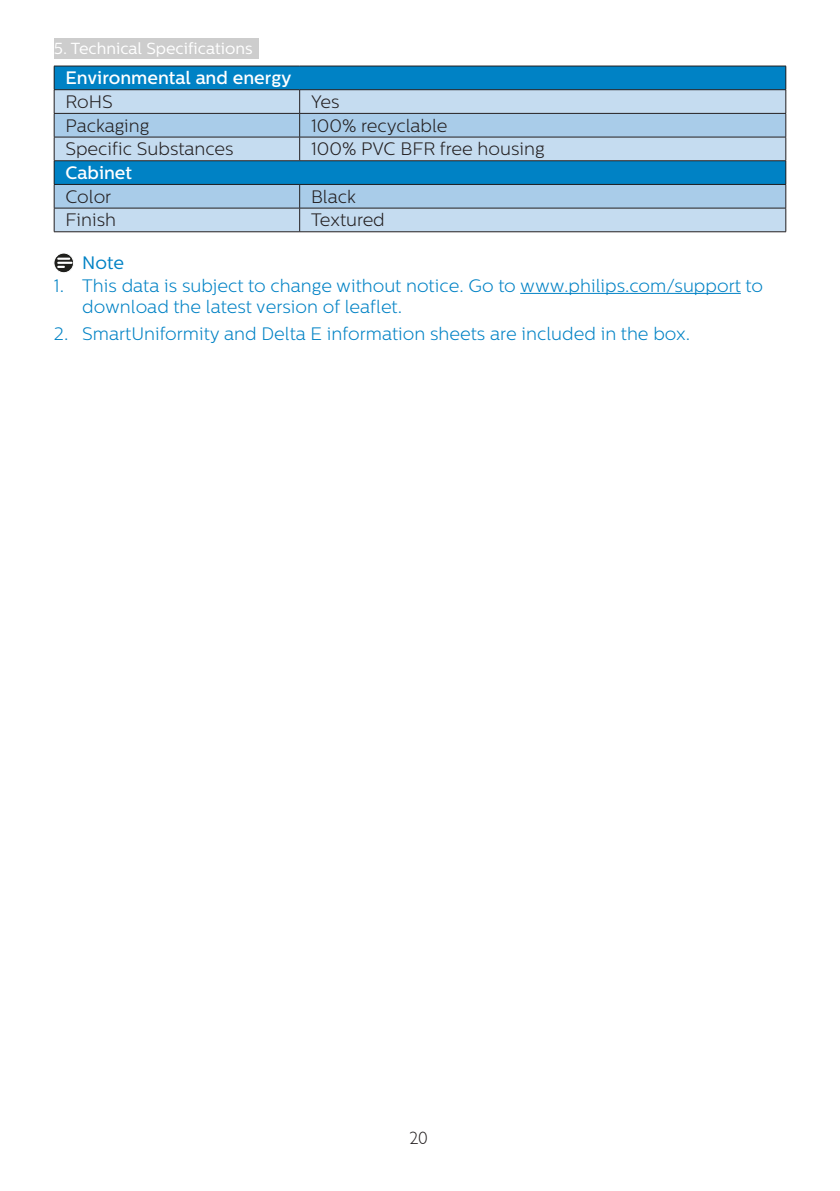
<style>
.page{position:relative;width:840px;height:1191px;background:#fff}
.page>*{position:absolute;margin:0;border:0;box-sizing:border-box;transform-origin:0 0}
.Note_body{font:300 18px/21.6px "Centrale Sans";color:#0082c5}
.t1{font:300 18px "Centrale Sans";color:#231f20}
.t2{font:500 18px "Centrale Sans";color:#fff}
.Heading_4_Blue{font:18px "Centrale Sans";color:#0082c5}
.t3{font:300 18px "Gill Alt One";color:#231f20}
.t4{font:16px "Centrale Sans";color:#fff}
</style>
<div class="page">
<div style="left:54px;top:38px;width:205px;height:20px;background:#cdcdcd"></div>
<hr style="left:520px;top:293px;width:220px;height:1px;background:#0082c5">
<div style="left:54px;top:66px;width:731px;height:24px;background:#0082c5"></div>
<div style="left:55px;top:90px;width:730px;height:141px;background:#c5dcf0"></div>
<svg style="left:55px;top:114px;width:730px;height:94px;background:#b0cfe8"></svg>
<div style="left:54px;top:161px;width:731px;height:23px;background:#0082c5"></div>
<hr style="left:54px;top:66px;width:245px;height:1px;background:#231f20">
<hr style="left:299px;top:66px;width:486px;height:1px;background:#231f20">
<hr style="left:54px;top:89px;width:245px;height:1px;background:#231f20">
<hr style="left:299px;top:89px;width:486px;height:1px;background:#231f20">
<hr style="left:54px;top:113px;width:245px;height:1px;background:#231f20">
<hr style="left:299px;top:113px;width:486px;height:1px;background:#231f20">
<hr style="left:54px;top:137px;width:245px;height:1px;background:#231f20">
<hr style="left:299px;top:137px;width:486px;height:1px;background:#231f20">
<svg style="left:299px;top:90px;width:1px;height:70px"></svg>
<hr style="left:54px;top:160px;width:245px;height:1px;background:#231f20">
<hr style="left:299px;top:160px;width:486px;height:1px;background:#231f20">
<hr style="left:54px;top:184px;width:245px;height:1px;background:#231f20">
<hr style="left:299px;top:184px;width:486px;height:1px;background:#231f20">
<hr style="left:54px;top:208px;width:245px;height:1px;background:#231f20">
<svg style="left:54px;top:66px;width:1px;height:165px"></svg>
<hr style="left:299px;top:208px;width:486px;height:1px;background:#231f20">
<svg style="left:299px;top:185px;width:1px;height:46px"></svg>
<svg style="left:785px;top:66px;width:1px;height:165px"></svg>
<hr style="left:54px;top:231px;width:245px;height:1px;background:#231f20">
<hr style="left:299px;top:231px;width:486px;height:1px;background:#231f20">
<svg style="left:54px;top:253px;width:20px;height:20px"></svg>
<div style="left:54px;top:253px;width:20px;height:20px;border:1px solid #fff;border-radius:50%"></div>
<svg style="left:58px;top:258px;width:13px;height:10px"></svg>
<p class="t4" style="left:54px;top:39px;width:200px">5. Technical Specifications</p>
<p class="t2" style="left:65px;top:67px;width:227px">Environmental and energy</p>
<p class="t1" style="left:65px;top:91px;width:49px">RoHS</p>
<p class="t1" style="left:311px;top:91px;width:30px">Yes</p>
<p class="t1" style="left:65px;top:115px;width:85px">Packaging</p>
<p class="t1" style="left:311px;top:115px;width:138px">100% recyclable</p>
<p class="t1" style="left:65px;top:139px;width:169px">Specific Substances</p>
<p class="t1" style="left:311px;top:139px;width:235px">100% PVC BFR free housing</p>
<p class="t2" style="left:65px;top:162px;width:68px">Cabinet</p>
<p class="t1" style="left:65px;top:186px;width:47px">Color</p>
<p class="t1" style="left:311px;top:186px;width:46px">Black</p>
<p class="t1" style="left:65px;top:210px;width:52px">Finish</p>
<p class="t1" style="left:311px;top:210px;width:75px">Textured</p>
<p class="Heading_4_Blue" style="left:82px;top:252px;width:43px">Note</p>
<p class="Note_body" style="left:82px;top:275px;width:682px;text-indent:-28px">1. This data is subject to change without notice. Go to www.philips.com/support to download the latest version of leaflet.</p>
<p class="Note_body" style="left:54px;top:323px;width:637px">2. SmartUniformity and Delta E information sheets are included in the box.</p>
<p class="t3" style="left:409px;top:1128px;width:19px">20</p>
</div>
